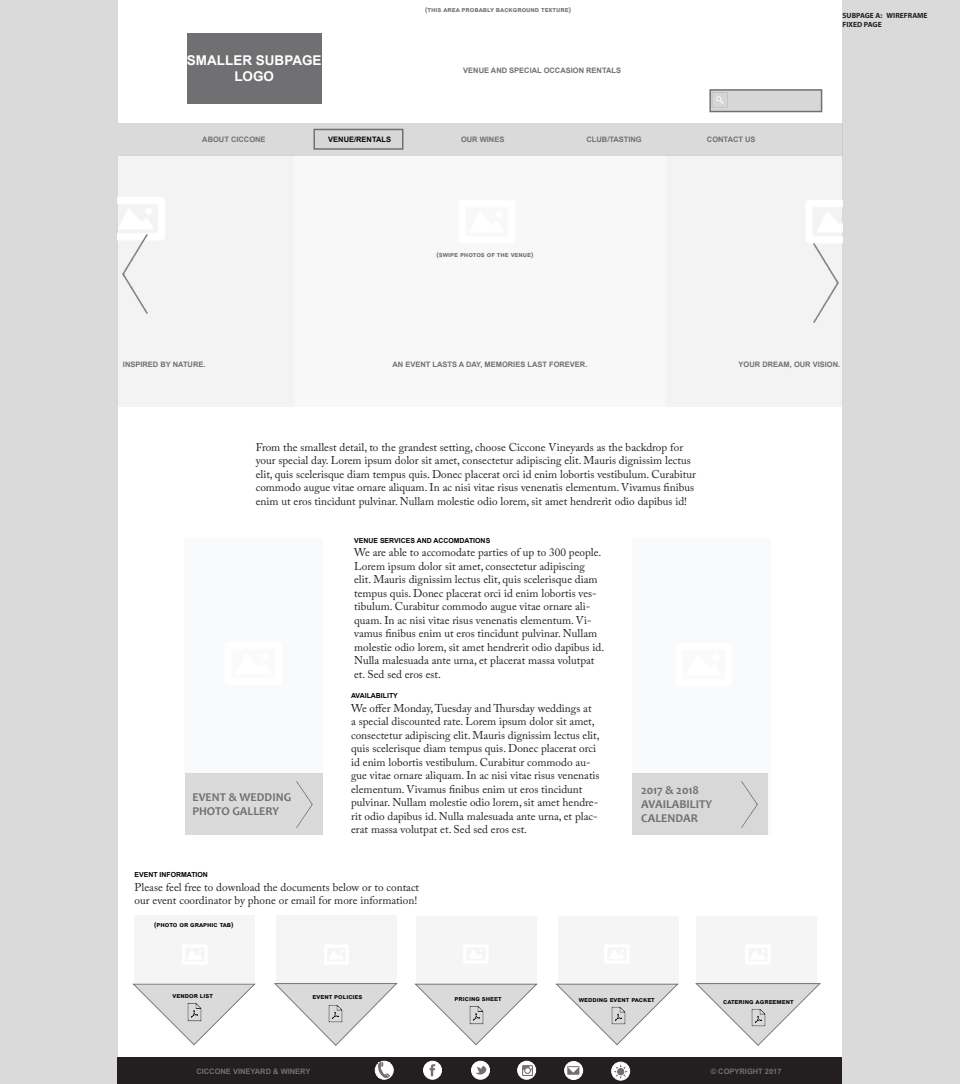
<style>
.page{position:relative;width:960px;height:1084px;background:#fff}
.page>*{position:absolute;margin:0;border:0;box-sizing:border-box;transform-origin:0 0}
.t1{font:700 13.5px/16.2px "Arial";color:#fff;text-align:center}
.t2{font:700 12px/14.4px "Candara";color:#707073}
.t3{font:11.25px/13.5px "Adobe Caslon Pro";color:#231f20}
.t4{font:700 7.5px "Arial";color:#707073}
.t5{font:700 7.5px/9px "Myriad Pro";color:#231f20}
.t6{font:700 7.5px "Arial";color:#040503}
.t7{font:700 6.98px "Arial";color:#040503}
.t8{font:700 6.98px "Arial";color:#707073}
</style>
<div class="page">
<div style="left:116px;top:155px;width:727px;height:251px;background:#f8f8f8"></div>
<div style="left:118px;top:155px;width:175px;height:251px;background:#f3f3f3"></div>
<div style="left:666px;top:155px;width:176px;height:251px;background:#f3f3f3"></div>
<div style="left:184px;top:538px;width:138px;height:235px;background:#f6f7f9"></div>
<div style="left:696px;top:916px;width:121px;height:68px;background:#f5f5f5"></div>
<div style="left:558px;top:916px;width:121px;height:68px;background:#f5f5f5"></div>
<div style="left:416px;top:916px;width:121px;height:68px;background:#f5f5f5"></div>
<div style="left:276px;top:915px;width:121px;height:68px;background:#f5f5f5"></div>
<div style="left:118px;top:123px;width:725px;height:32px;background:#dadadb"></div>
<div style="left:314px;top:129px;width:90px;height:21px;background:#d7d7d8;border:2px solid #707073"></div>
<div style="left:843px;top:1px;width:117px;height:1083px;background:#dadadb"></div>
<div style="left:0;top:0;width:118px;height:1084px;background:#dadadb"></div>
<div style="left:709px;top:89px;width:113px;height:23px;background:#d7d7d8;border:2px solid #707073"></div>
<div style="left:187px;top:33px;width:135px;height:71px;background:#707073"></div>
<svg style="left:712px;top:92px;width:16px;height:16px"></svg>
<div style="left:117px;top:1057px;width:725px;height:27px;background:#231f20"></div>
<div style="left:424px;top:1061px;width:18px;height:18px;background:#fff;border-radius:50%"></div>
<div style="left:423px;top:1061px;width:19px;height:18px;border:1px solid #fff;border-radius:50%"></div>
<div style="left:472px;top:1061px;width:18px;height:18px;background:#fff;border-radius:50%"></div>
<div style="left:471px;top:1061px;width:19px;height:18px;border:1px solid #fff;border-radius:50%"></div>
<div style="left:518px;top:1061px;width:18px;height:18px;background:#fff;border-radius:50%"></div>
<div style="left:517px;top:1061px;width:19px;height:18px;border:1px solid #fff;border-radius:50%"></div>
<svg style="left:375px;top:1061px;width:18px;height:18px"></svg>
<div style="left:375px;top:1061px;width:19px;height:18px;border:1px solid #fff;border-radius:50%"></div>
<div style="left:565px;top:1061px;width:18px;height:18px;background:#fff;border-radius:50%"></div>
<div style="left:564px;top:1061px;width:19px;height:19px;border:1px solid #fff;border-radius:50%"></div>
<div style="left:611px;top:1062px;width:19px;height:18px;border:1px solid #fff;border-radius:50%"></div>
<img style="left:612px;top:1063px;width:17px;height:16px">
<svg style="left:430px;top:1064px;width:5px;height:12px"></svg>
<svg style="left:475px;top:1066px;width:11px;height:8px"></svg>
<img style="left:518px;top:1064px;width:18px;height:12px">
<svg style="left:567px;top:1066px;width:12px;height:9px"></svg>
<img style="left:379px;top:1063px;width:10px;height:14px">
<div style="left:185px;top:773px;width:137px;height:62px;background:#dadadb"></div>
<div style="left:632px;top:538px;width:138px;height:297px;background:#f6f7f9"></div>
<div style="left:632px;top:773px;width:136px;height:62px;background:#d8d8d9"></div>
<svg style="left:132px;top:983px;width:124px;height:63px"></svg>
<img style="left:185px;top:1002px;width:18px;height:19px">
<svg style="left:274px;top:983px;width:124px;height:63px"></svg>
<img style="left:327px;top:1004px;width:18px;height:18px">
<svg style="left:414px;top:983px;width:124px;height:63px"></svg>
<img style="left:467px;top:1005px;width:18px;height:19px">
<svg style="left:556px;top:983px;width:123px;height:63px"></svg>
<img style="left:609px;top:1006px;width:18px;height:19px">
<svg style="left:695px;top:983px;width:126px;height:63px"></svg>
<img style="left:749px;top:1008px;width:18px;height:19px">
<div style="left:134px;top:916px;width:121px;height:68px;background:#f5f5f5"></div>
<img style="left:297px;top:782px;width:15px;height:46px">
<img style="left:742px;top:782px;width:16px;height:46px">
<img style="left:118px;top:197px;width:46px;height:43px">
<img style="left:806px;top:199px;width:37px;height:44px">
<img style="left:814px;top:243px;width:24px;height:79px">
<img style="left:123px;top:234px;width:24px;height:80px">
<p class="t1" style="left:187px;top:53px;width:136px">SMALLER SUBPAGE<br>LOGO</p>
<p class="t8" style="left:425px;top:4px;width:147px">(this area probably background texture)</p>
<p class="t4" style="left:463px;top:65px;width:159px">VENUE AND SPECIAL OCCASION RENTALS</p>
<p class="t4" style="left:202px;top:134px;width:65px">ABOUT CICCONE</p>
<p class="t6" style="left:328px;top:134px;width:64px">VENUE/RENTALS</p>
<p class="t4" style="left:461px;top:134px;width:45px">OUR WINES</p>
<p class="t4" style="left:587px;top:134px;width:57px">CLUB/TASTING</p>
<p class="t4" style="left:707px;top:134px;width:50px">CONTACT US</p>
<p class="t8" style="left:437px;top:250px;width:98px">(swipe photos of the venue)</p>
<p class="t5" style="left:843px;top:10px;width:87px">SUBPAGE A: WIREFRAME<br>FIXED PAGE</p>
<p class="t4" style="left:123px;top:359px;width:84px">INSPIRED BY NATURE.</p>
<p class="t4" style="left:739px;top:359px;width:103px">YOUR DREAM, OUR VISION.</p>
<p class="t4" style="left:392px;top:359px;width:197px">AN EVENT LASTS A DAY, MEMORIES LAST FOREVER.</p>
<p class="t3" style="left:256px;top:440px;width:442px">From the smallest detail, to the grandest setting, choose Ciccone Vineyards as the backdrop for your special day. Lorem ipsum dolor sit amet, consectetur adipiscing elit. Mauris dignissim lectus elit, quis scelerisque diam tempus quis. Donec placerat orci id enim lobortis vestibulum. Curabitur commodo augue vitae ornare aliquam. In ac nisi vitae risus venenatis elementum. Vivamus finibus enim ut eros tincidunt pulvinar. Nullam molestie odio lorem, sit amet hendrerit odio dapibus id!</p>
<p class="t7" style="left:354px;top:535px;width:138px">VENUE SERVICES AND ACCOMDATIONS</p>
<p class="t3" style="left:354px;top:546px;width:252px">We are able to accomodate parties of up to 300 people.<br>Lorem ipsum dolor sit amet, consectetur adipiscing elit. Mauris dignissim lectus elit, quis scelerisque diam tempus quis. Donec placerat orci id enim lobortis ves&shy;tibulum. Curabitur commodo augue vitae ornare ali&shy;quam. In ac nisi vitae risus venenatis elementum. Vi&shy;vamus finibus enim ut eros tincidunt pulvinar. Nullam molestie odio lorem, sit amet hendrerit odio dapibus id.<br>Nulla malesuada ante urna, et placerat massa volutpat et. Sed sed eros est.</p>
<p class="t7" style="left:351px;top:691px;width:48px">AVAILABILITY</p>
<p class="t3" style="left:351px;top:701px;width:250px">We offer Monday, Tuesday and Thursday weddings at<br>a special discounted rate. Lorem ipsum dolor sit amet, consectetur adipiscing elit. Mauris dignissim lectus elit, quis scelerisque diam tempus quis. Donec placerat orci id enim lobortis vestibulum. Curabitur commodo au&shy;gue vitae ornare aliquam. In ac nisi vitae risus venenatis elementum. Vivamus finibus enim ut eros tincidunt pulvinar. Nullam molestie odio lorem, sit amet hendre&shy;rit odio dapibus id. Nulla malesuada ante urna, et plac&shy;erat massa volutpat et. Sed sed eros est.</p>
<p class="t2" style="left:192px;top:790px;width:100px">EVENT &amp; WEDDING<br>PHOTO GALLERY</p>
<p class="t2" style="left:641px;top:782px;width:72px">2017 &amp; 2018<br>AVAILABILITY<br>CALENDAR</p>
<p class="t7" style="left:134px;top:869px;width:75px">EVENT INFORMATION</p>
<p class="t3" style="left:134px;top:880px;width:286px">Please feel free to download the documents below or to contact our event coordinator by phone or email for more information!</p>
<p class="t7" style="left:154px;top:920px;width:81px">(photo or graphic tab)</p>
<p class="t7" style="left:173px;top:990px;width:42px">vendor list</p>
<p class="t7" style="left:313px;top:992px;width:51px">event policies</p>
<p class="t7" style="left:455px;top:993px;width:48px">pricing sheet</p>
<p class="t7" style="left:579px;top:994px;width:78px">wedding event packet</p>
<p class="t7" style="left:723px;top:997px;width:72px">catering agreement</p>
<p class="t4" style="left:196px;top:1066px;width:116px">CICCONE VINEYARD &amp; WINERY</p>
<p class="t4" style="left:711px;top:1066px;width:72px">© COPYRIGHT 2017</p>
</div>
